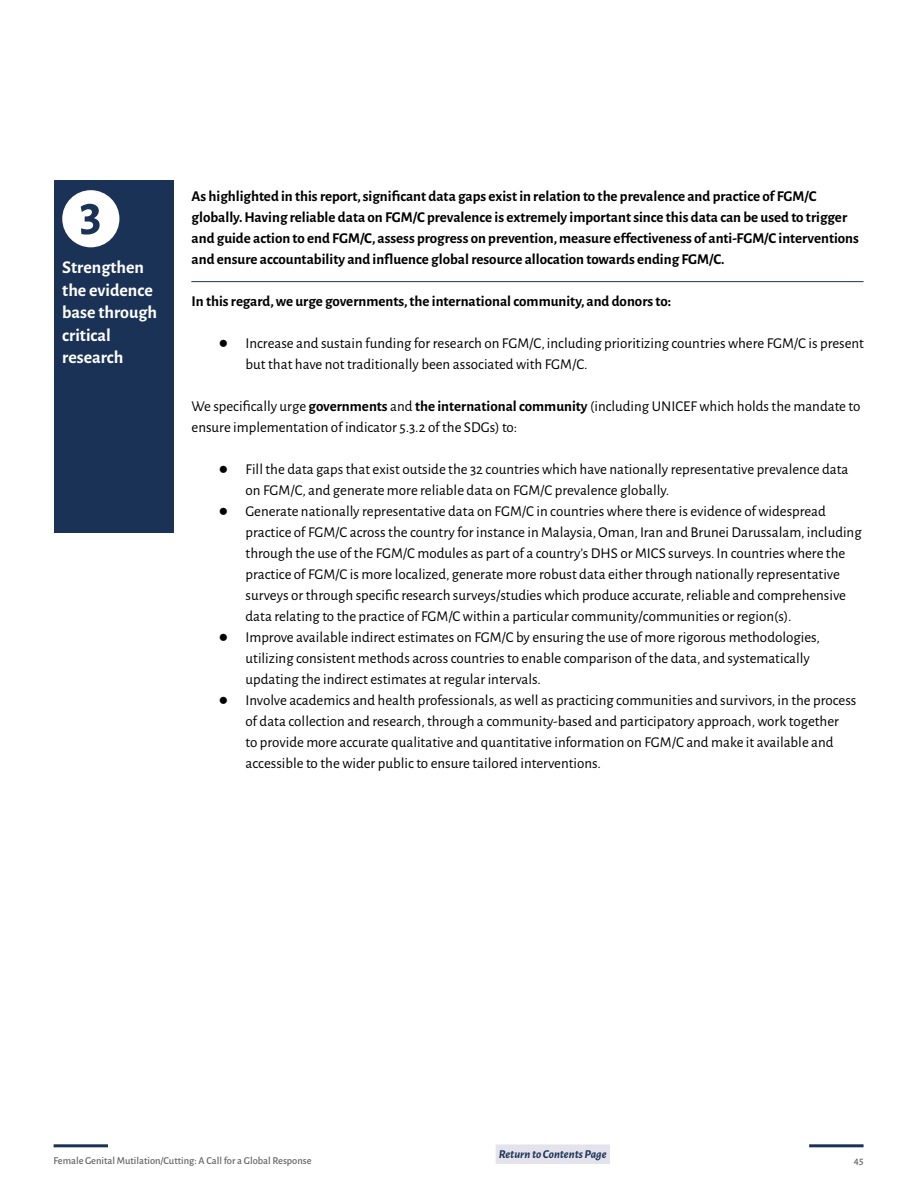
<style>
.page{position:relative;width:918px;height:1188px;background:#fff}
.page>*{position:absolute;margin:0;border:0;box-sizing:border-box;transform-origin:0 0}
.t1{font:700 51px "Alegreya Sans";color:#193256}
.t2{font:700 18px/22.5px "Alegreya Sans";color:#fff}
.t3{font:15px/21px "Alegreya Sans";color:#000}
.t4{font:700 15px/21px "Alegreya Sans";color:#000}
.t5{font:italic 700 12px "Alegreya Sans";color:#193256}
.t6{font:500 10.5px "Alegreya Sans";color:#646363}
.s1{font-family:"Arial";font-size:16.5px}
.s2{font-weight:700}
</style>
<div class="page">
<hr style="left:54px;top:1144px;width:54px;height:3px;background:#193256">
<hr style="left:809px;top:1144px;width:55px;height:3px;background:#193256">
<div style="left:54px;top:180px;width:120px;height:352px;background:#193256"></div>
<div style="left:62px;top:190px;width:57px;height:57px;background:#fff;border-radius:50%"></div>
<hr style="left:191px;top:281px;width:673px;height:1px;background:#193256">
<div style="left:496px;top:1144px;width:114px;height:20px;background:#e4e3eb"></div>
<p class="t1" style="left:79px;top:180px;width:24px">3</p>
<p class="t2" style="left:62px;top:255px;width:96px">Strengthen the evidence base through critical research</p>
<p class="t4" style="left:192px;top:185px;width:669px">As highlighted in this report, significant data gaps exist in relation to the prevalence and practice of FGM/C globally. Having reliable data on FGM/C prevalence is extremely important since this data can be used to trigger and guide action to end FGM/C, assess progress on prevention, measure effectiveness of anti-FGM/C interventions and ensure accountability and influence global resource allocation towards ending FGM/C.</p>
<p class="t4" style="left:192px;top:290px;width:481px">In this regard, we urge governments, the international community, and donors to:</p>
<p class="t3" style="left:246px;top:332px;width:620px;text-indent:-27px"><span class="s1">●</span> Increase and sustain funding for research on FGM/C, including prioritizing countries where FGM/C is present but that have not traditionally been associated with FGM/C.</p>
<p class="t3" style="left:192px;top:395px;width:670px">We specifically urge <span class="s2">governments</span> and <span class="s2">the international community</span> (including UNICEF which holds the mandate to ensure implementation of indicator 5.3.2 of the SDGs) to:</p>
<p class="t3" style="left:246px;top:458px;width:604px;text-indent:-27px"><span class="s1">●</span> Fill the data gaps that exist outside the 32 countries which have nationally representative prevalence data on FGM/C, and generate more reliable data on FGM/C prevalence globally.</p>
<p class="t3" style="left:246px;top:500px;width:618px;text-indent:-27px"><span class="s1">●</span> Generate nationally representative data on FGM/C in countries where there is evidence of widespread practice of FGM/C across the country for instance in Malaysia, Oman, Iran and Brunei Darussalam, including through the use of the FGM/C modules as part of a country’s DHS or MICS surveys. In countries where the practice of FGM/C is more localized, generate more robust data either through nationally representative surveys or through specific research surveys/studies which produce accurate, reliable and comprehensive data relating to the practice of FGM/C within a particular community/communities or region(s).</p>
<p class="t3" style="left:246px;top:626px;width:576px;text-indent:-27px"><span class="s1">●</span> Improve available indirect estimates on FGM/C by ensuring the use of more rigorous methodologies, utilizing consistent methods across countries to enable comparison of the data, and systematically updating the indirect estimates at regular intervals.</p>
<p class="t3" style="left:246px;top:689px;width:612px;text-indent:-27px"><span class="s1">●</span> Involve academics and health professionals, as well as practicing communities and survivors, in the process of data collection and research, through a community-based and participatory approach, work together<br>to provide more accurate qualitative and quantitative information on FGM/C and make it available and accessible to the wider public to ensure tailored interventions.</p>
<p class="t5" style="left:499px;top:1145px;width:109px">Return to Contents Page</p>
<p class="t6" style="left:54px;top:1153px;width:260px">Female Genital Mutilation/Cutting: A Call for a Global Response</p>
<p class="t6" style="left:854px;top:1153px;width:11px">45</p>
</div>
